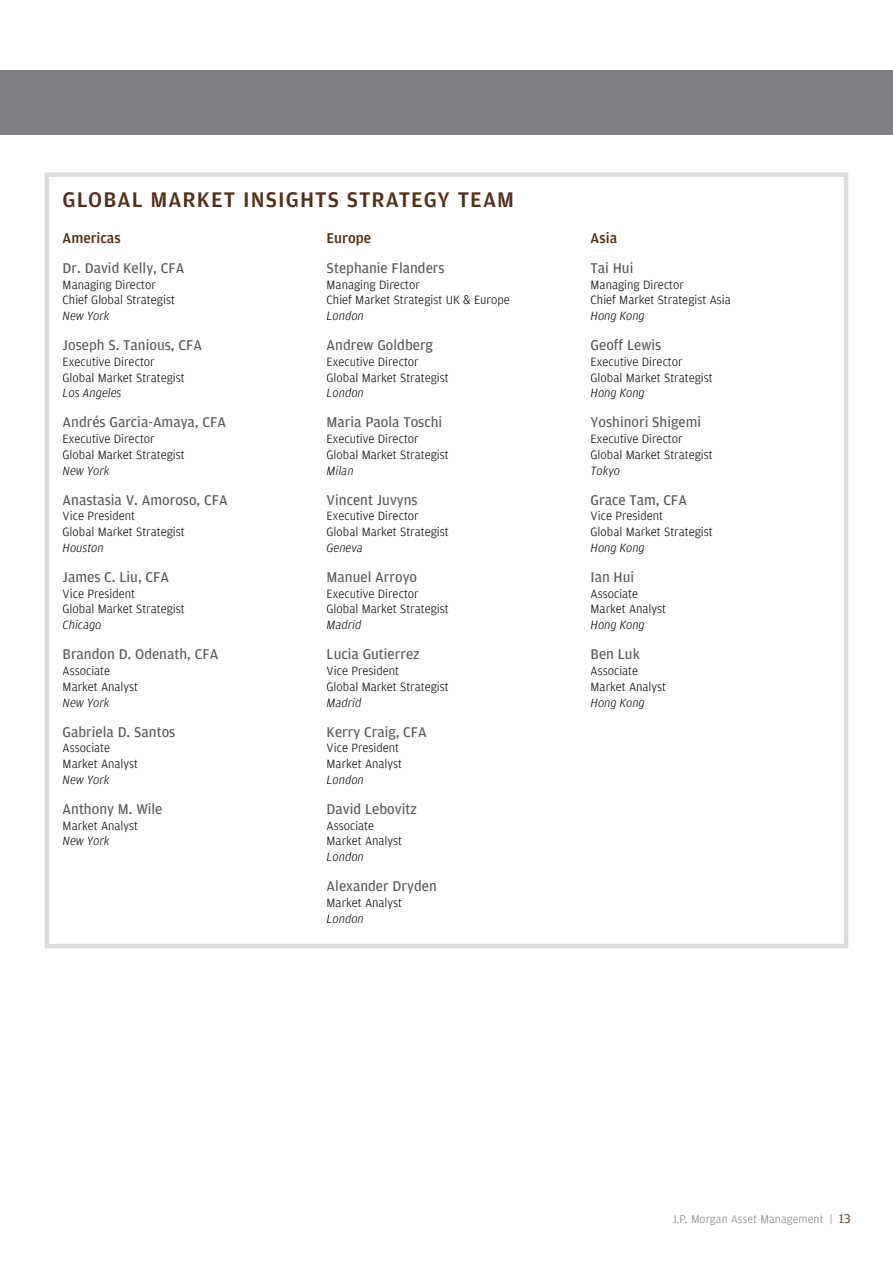
<style>
.page{position:relative;width:893px;height:1263px;background:#fff}
.page>*{position:absolute;margin:0;border:0;box-sizing:border-box;transform-origin:0 0}
.t1{font:500 22.5px "Amplitude";letter-spacing:.05em;color:#54301a}
.t2{font:15px "Amplitude";color:#58595b}
.t3{font:500 15px "Amplitude";color:#54301a}
.t4{font:300 12.75px/15.8px "Amplitude";color:#000}
.t5{font:italic 300 12.75px "Amplitude";color:#000}
.t6{font:300 12px "Amplitude";letter-spacing:.01em;color:#807f83}
.s1{font-weight:400;font-size:13.5px;color:#72533c}
</style>
<div class="page">
<div style="left:0;top:70px;width:893px;height:65px;background:#807f83"></div>
<div style="left:45px;top:172px;width:803px;height:776px;border:4px solid #dcddde"></div>
<h1 class="t1" style="left:63px;top:185px;width:15px">GLOBAL</h1>
<h1 class="t1" style="left:150px;top:185px;width:163px">MARKET INSIGHTS</h1>
<h1 class="t1" style="left:347px;top:185px;width:169px">STRATEGY TEAM</h1>
<p class="t3" style="left:63px;top:229px;width:60px">AMERICAS</p>
<p class="t2" style="left:63px;top:259px;width:123px">Dr. David Kelly, CFA</p>
<p class="t4" style="left:63px;top:276px;width:114px">Managing Director<br>Chief Global Strategist</p>
<p class="t5" style="left:63px;top:309px;width:48px">New York</p>
<p class="t2" style="left:63px;top:336px;width:141px">Joseph S. Tanious, CFA</p>
<p class="t4" style="left:63px;top:353px;width:124px">Executive Director<br>Global Market Strategist</p>
<p class="t5" style="left:63px;top:387px;width:60px">Los Angeles</p>
<p class="t2" style="left:63px;top:413px;width:165px">Andrés Garcia-Amaya, CFA</p>
<p class="t4" style="left:63px;top:431px;width:124px">Executive Director<br>Global Market Strategist</p>
<p class="t5" style="left:63px;top:464px;width:48px">New York</p>
<p class="t2" style="left:63px;top:490px;width:167px">Anastasia V. Amoroso, CFA</p>
<p class="t4" style="left:63px;top:508px;width:124px">Vice President<br>Global Market Strategist</p>
<p class="t5" style="left:63px;top:541px;width:43px">Houston</p>
<p class="t2" style="left:63px;top:568px;width:108px">James C. Liu, CFA</p>
<p class="t4" style="left:63px;top:585px;width:124px">Vice President<br>Global Market Strategist</p>
<p class="t5" style="left:63px;top:618px;width:40px">Chicago</p>
<p class="t2" style="left:63px;top:645px;width:157px">Brandon D. Odenath, CFA</p>
<p class="t4" style="left:63px;top:662px;width:77px">Associate<br>Market Analyst</p>
<p class="t5" style="left:63px;top:696px;width:48px">New York</p>
<p class="t2" style="left:63px;top:722px;width:114px">Gabriela D. Santos</p>
<p class="t4" style="left:63px;top:740px;width:77px">Associate<br>Market Analyst</p>
<p class="t5" style="left:63px;top:773px;width:48px">New York</p>
<p class="t2" style="left:63px;top:799px;width:101px">Anthony M. Wile</p>
<p class="t4" style="left:63px;top:817px;width:77px">Market Analyst</p>
<p class="t5" style="left:63px;top:834px;width:48px">New York</p>
<p class="t3" style="left:327px;top:229px;width:46px">EUROPE</p>
<p class="t2" style="left:327px;top:259px;width:119px">Stephanie Flanders</p>
<p class="t4" style="left:327px;top:276px;width:185px">Managing Director<br>Chief Market Strategist UK &amp; Europe</p>
<p class="t5" style="left:327px;top:309px;width:39px">London</p>
<p class="t2" style="left:327px;top:336px;width:108px">Andrew Goldberg</p>
<p class="t4" style="left:327px;top:353px;width:124px">Executive Director<br>Global Market Strategist</p>
<p class="t5" style="left:327px;top:387px;width:39px">London</p>
<p class="t2" style="left:327px;top:413px;width:117px">Maria Paola Toschi</p>
<p class="t4" style="left:327px;top:431px;width:124px">Executive Director<br>Global Market Strategist</p>
<p class="t5" style="left:327px;top:464px;width:28px">Milan</p>
<p class="t2" style="left:327px;top:490px;width:93px">Vincent Juvyns</p>
<p class="t4" style="left:327px;top:508px;width:124px">Executive Director<br>Global Market Strategist</p>
<p class="t5" style="left:327px;top:541px;width:38px">Geneva</p>
<p class="t2" style="left:327px;top:568px;width:92px">Manuel Arroyo</p>
<p class="t4" style="left:327px;top:585px;width:124px">Executive Director<br>Global Market Strategist</p>
<p class="t5" style="left:327px;top:618px;width:36px">Madrid</p>
<p class="t2" style="left:327px;top:645px;width:94px">Lucia Gutierrez</p>
<p class="t4" style="left:327px;top:662px;width:124px">Vice President<br>Global Market Strategist</p>
<p class="t5" style="left:327px;top:696px;width:36px">Madrid</p>
<p class="t2" style="left:327px;top:722px;width:102px">Kerry Craig, CFA</p>
<p class="t4" style="left:327px;top:740px;width:77px">Vice President<br>Market Analyst</p>
<p class="t5" style="left:327px;top:773px;width:39px">London</p>
<p class="t2" style="left:327px;top:799px;width:92px">David Lebovitz</p>
<p class="t4" style="left:327px;top:817px;width:77px">Associate<br>Market Analyst</p>
<p class="t5" style="left:327px;top:850px;width:39px">London</p>
<p class="t2" style="left:327px;top:877px;width:112px">Alexander Dryden</p>
<p class="t4" style="left:327px;top:894px;width:77px">Market Analyst</p>
<p class="t5" style="left:327px;top:912px;width:39px">London</p>
<p class="t3" style="left:591px;top:229px;width:28px">ASIA</p>
<p class="t2" style="left:591px;top:259px;width:44px">Tai Hui</p>
<p class="t4" style="left:591px;top:276px;width:142px">Managing Director<br>Chief Market Strategist Asia</p>
<p class="t5" style="left:591px;top:309px;width:56px">Hong Kong</p>
<p class="t2" style="left:591px;top:336px;width:72px">Geoff Lewis</p>
<p class="t4" style="left:591px;top:353px;width:124px">Executive Director<br>Global Market Strategist</p>
<p class="t5" style="left:591px;top:387px;width:56px">Hong Kong</p>
<p class="t2" style="left:591px;top:413px;width:112px">Yoshinori Shigemi</p>
<p class="t4" style="left:591px;top:431px;width:124px">Executive Director<br>Global Market Strategist</p>
<p class="t5" style="left:591px;top:464px;width:31px">Tokyo</p>
<p class="t2" style="left:591px;top:490px;width:98px">Grace Tam, CFA</p>
<p class="t4" style="left:591px;top:508px;width:124px">Vice President<br>Global Market Strategist</p>
<p class="t5" style="left:591px;top:541px;width:56px">Hong Kong</p>
<p class="t2" style="left:591px;top:568px;width:45px">Ian Hui</p>
<p class="t4" style="left:591px;top:585px;width:77px">Associate<br>Market Analyst</p>
<p class="t5" style="left:591px;top:618px;width:56px">Hong Kong</p>
<p class="t2" style="left:591px;top:645px;width:51px">Ben Luk</p>
<p class="t4" style="left:591px;top:662px;width:77px">Associate<br>Market Analyst</p>
<p class="t5" style="left:591px;top:696px;width:56px">Hong Kong</p>
<p class="t6" style="left:673px;top:1211px;width:179px">J.P. Morgan Asset Management | <span class="s1">13</span></p>
</div>
